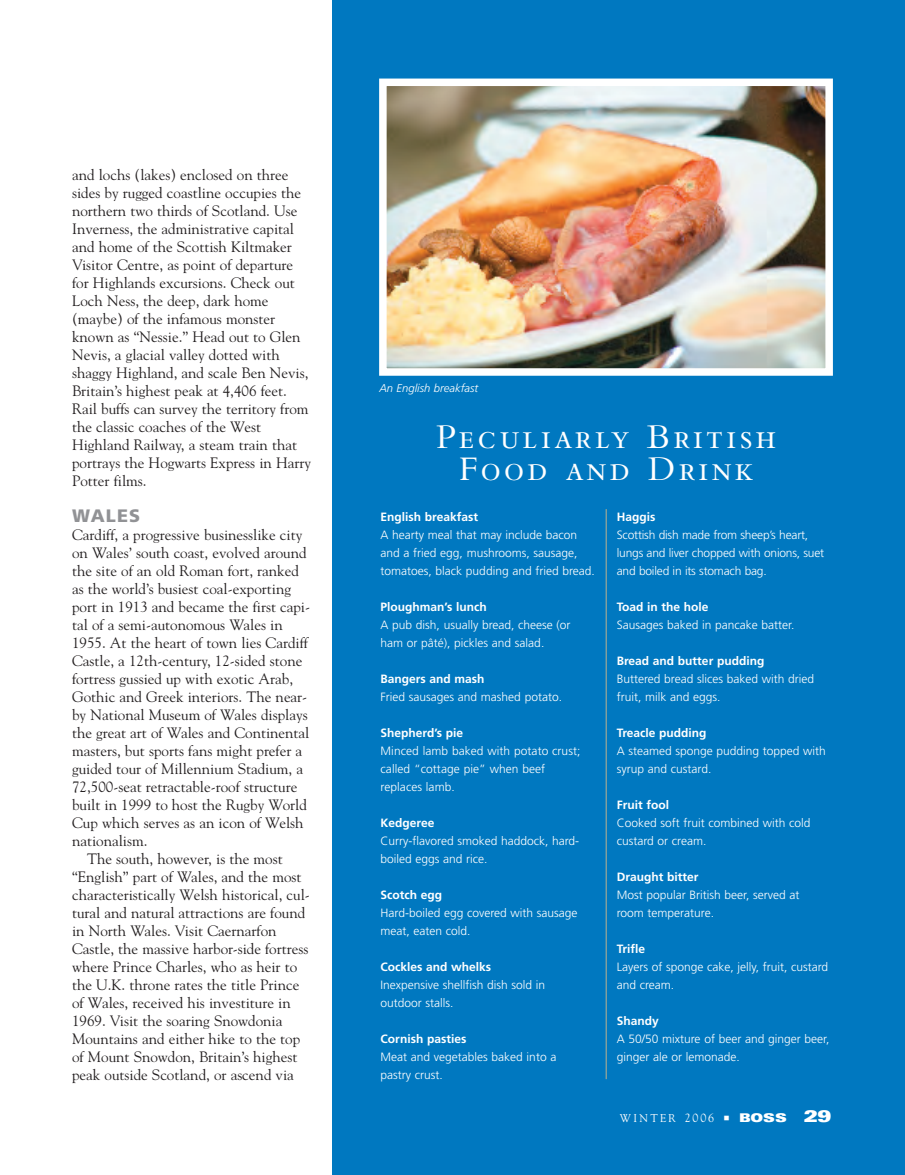
<style>
.page{position:relative;width:905px;height:1175px;background:#fff}
.page>*{position:absolute;margin:0;border:0;box-sizing:border-box;transform-origin:0 0}
.t1{font:36px/31.5px "Bembo SC";letter-spacing:.075em;color:#fff;text-align:center}
.t2{font:900 18px "Frutiger";letter-spacing:.06em;color:#919295}
.t3{font:15px/18px "Goudy";color:#231f20}
.t4{font:300 12px/18px "Frutiger";color:#fff}
.t5{font:700 12px "Frutiger";color:#fff}
.t6{font:900 expanded 12px "Univers";color:#fff}
.t7{font:italic 300 11.25px "Frutiger";color:#fff}
.t8{font:11.25px "Goudy";letter-spacing:.2em;color:#fff}
.s1{font-size:12px}
.s2{font-size:16.5px}
</style>
<div class="page">
<div style="left:332px;top:0;width:572px;height:1174px;background:#0078c0"></div>
<hr style="left:605px;top:509px;width:1px;height:570px;background:#beb28e">
<img style="left:388px;top:88px;width:435px;height:279px">
<div style="left:379px;top:79px;width:453px;height:297px;border:8px solid #fff"></div>
<p class="t3" style="left:72px;top:166px;width:240px">and lochs (lakes) enclosed on three sides by rugged coastline occupies the northern two thirds of Scotland. Use Inverness, the administrative capital and home of the Scottish Kiltmaker Visitor Centre, as point of departure for Highlands excursions. Check out Loch Ness, the deep, dark home (maybe) of the infamous monster known as “Nessie.” Head out to Glen Nevis, a glacial valley dotted with shaggy Highland, and scale Ben Nevis, Britain’s highest peak at 4,406 feet.<br>Rail buffs can survey the territory from the classic coaches of the West Highland Railway, a steam train that portrays the Hogwarts Express in Harry Potter films.</p>
<p class="t2" style="left:72px;top:508px;width:70px">WALES</p>
<p class="t3" style="left:72px;top:526px;width:232px">Cardiff, a progressive businesslike city</p>
<p class="t3" style="left:72px;top:544px;width:236px">on Wales’ south coast, evolved around</p>
<p class="t3" style="left:72px;top:562px;width:228px">the site of an old Roman fort, ranked</p>
<p class="t3" style="left:72px;top:580px;width:220px">as the world’s busiest coal-exporting</p>
<p class="t3" style="left:72px;top:598px;width:239px">port in 1913 and became the first capi-</p>
<p class="t3" style="left:72px;top:616px;width:212px">tal of a semi-autonomous Wales in</p>
<p class="t3" style="left:72px;top:634px;width:237px">1955. At the heart of town lies Cardiff</p>
<p class="t3" style="left:72px;top:652px;width:232px">Castle, a 12th-century, 12-sided stone</p>
<p class="t3" style="left:72px;top:670px;width:222px">fortress gussied up with exotic Arab,</p>
<p class="t3" style="left:72px;top:688px;width:237px">Gothic and Greek interiors. The near-</p>
<p class="t3" style="left:72px;top:706px;width:237px">by National Museum of Wales displays</p>
<p class="t3" style="left:72px;top:724px;width:239px">the great art of Wales and Continental</p>
<p class="t3" style="left:72px;top:742px;width:232px">masters, but sports fans might prefer a</p>
<p class="t3" style="left:72px;top:760px;width:232px">guided tour of Millennium Stadium, a</p>
<p class="t3" style="left:72px;top:778px;width:227px">72,500-seat retractable-roof structure</p>
<p class="t3" style="left:72px;top:796px;width:236px">built in 1999 to host the Rugby World</p>
<p class="t3" style="left:72px;top:814px;width:233px">Cup which serves as an icon of Welsh</p>
<p class="t3" style="left:72px;top:832px;width:77px">nationalism.</p>
<p class="t3" style="left:87px;top:850px;width:197px">The south, however, is the most</p>
<p class="t3" style="left:72px;top:868px;width:231px">“English” part of Wales, and the most</p>
<p class="t3" style="left:72px;top:886px;width:239px">characteristically Welsh historical, cul-</p>
<p class="t3" style="left:72px;top:904px;width:235px">tural and natural attractions are found</p>
<p class="t3" style="left:72px;top:922px;width:206px">in North Wales. Visit Caernarfon</p>
<p class="t3" style="left:72px;top:940px;width:238px">Castle, the massive harbor-side fortress</p>
<p class="t3" style="left:72px;top:958px;width:227px">where Prince Charles, who as heir to</p>
<p class="t3" style="left:72px;top:976px;width:229px">the U.K. throne rates the title Prince</p>
<p class="t3" style="left:72px;top:994px;width:220px">of Wales, received his investiture in</p>
<p class="t3" style="left:72px;top:1012px;width:212px">1969. Visit the soaring Snowdonia</p>
<p class="t3" style="left:72px;top:1030px;width:230px">Mountains and either hike to the top</p>
<p class="t3" style="left:72px;top:1048px;width:227px">of Mount Snowdon, Britain’s highest</p>
<p class="t3" style="left:72px;top:1066px;width:223px">peak outside Scotland, or ascend via</p>
<p class="t7" style="left:379px;top:383px;width:100px">An English breakfast</p>
<h1 class="t1" style="left:436px;top:425px;width:341px">Peculiarly British<br>Food and Drink</h1>
<p class="t5" style="left:380px;top:512px;width:99px">English breakfast</p>
<p class="t4" style="left:380px;top:526px;width:216px">A hearty meal that may include bacon and a fried egg, mushrooms, sausage, tomatoes, black pudding and fried bread.</p>
<p class="t5" style="left:380px;top:602px;width:108px">Ploughman’s lunch</p>
<p class="t4" style="left:380px;top:616px;width:191px">A pub dish, usually bread, cheese (or ham or pâté), pickles and salad.</p>
<p class="t5" style="left:380px;top:674px;width:105px">Bangers and mash</p>
<p class="t4" style="left:380px;top:688px;width:183px">Fried sausages and mashed potato.</p>
<p class="t5" style="left:380px;top:728px;width:84px">Shepherd’s pie</p>
<p class="t4" style="left:380px;top:742px;width:201px">Minced lamb baked with potato crust; called “cottage pie” when beef replaces lamb.</p>
<p class="t5" style="left:380px;top:818px;width:55px">Kedgeree</p>
<p class="t4" style="left:380px;top:832px;width:200px">Curry-flavored smoked haddock, hard&shy;boiled eggs and rice.</p>
<p class="t5" style="left:380px;top:890px;width:63px">Scotch egg</p>
<p class="t4" style="left:380px;top:904px;width:198px">Hard-boiled egg covered with sausage meat, eaten cold.</p>
<p class="t5" style="left:380px;top:962px;width:112px">Cockles and whelks</p>
<p class="t4" style="left:380px;top:976px;width:166px">Inexpensive shellfish dish sold in outdoor stalls.</p>
<p class="t5" style="left:380px;top:1034px;width:87px">Cornish pasties</p>
<p class="t4" style="left:380px;top:1048px;width:177px">Meat and vegetables baked into a pastry crust.</p>
<p class="t5" style="left:616px;top:512px;width:40px">Haggis</p>
<p class="t4" style="left:616px;top:526px;width:209px">Scottish dish made from sheep’s heart, lungs and liver chopped with onions, suet and boiled in its stomach bag.</p>
<p class="t5" style="left:616px;top:602px;width:93px">Toad in the hole</p>
<p class="t4" style="left:616px;top:616px;width:179px">Sausages baked in pancake batter.</p>
<p class="t5" style="left:616px;top:656px;width:149px">Bread and butter pudding</p>
<p class="t4" style="left:616px;top:670px;width:199px">Buttered bread slices baked with dried fruit, milk and eggs.</p>
<p class="t5" style="left:616px;top:728px;width:91px">Treacle pudding</p>
<p class="t4" style="left:616px;top:742px;width:211px">A steamed sponge pudding topped with syrup and custard.</p>
<p class="t5" style="left:616px;top:800px;width:54px">Fruit fool</p>
<p class="t4" style="left:616px;top:814px;width:195px">Cooked soft fruit combined with cold custard or cream.</p>
<p class="t5" style="left:616px;top:872px;width:83px">Draught bitter</p>
<p class="t4" style="left:616px;top:886px;width:184px">Most popular British beer, served at room temperature.</p>
<p class="t5" style="left:616px;top:944px;width:30px">Trifle</p>
<p class="t4" style="left:616px;top:958px;width:213px">Layers of sponge cake, jelly, fruit, custard and cream.</p>
<p class="t5" style="left:616px;top:1016px;width:43px">Shandy</p>
<p class="t4" style="left:616px;top:1030px;width:214px">A 50/50 mixture of beer and ginger beer, ginger ale or lemonade.</p>
<p class="t8" style="left:619px;top:1111px;width:96px">WINTER <span class="s1">2006</span></p>
<p class="t6" style="left:739px;top:1113px;width:94px">BOSS <span class="s2">29</span></p>
</div>
